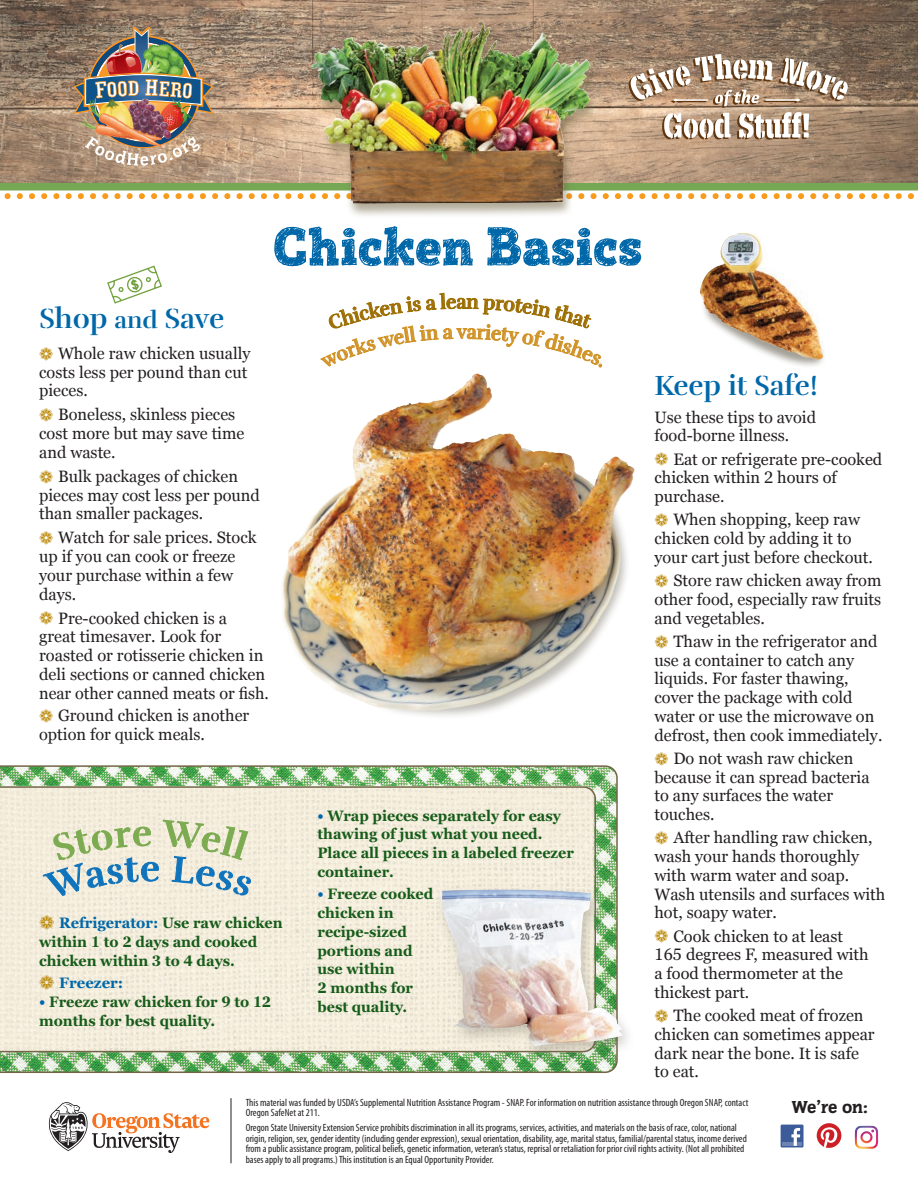
<style>
.page{position:relative;width:918px;height:1188px;background:#fff}
.page>*{position:absolute;margin:0;border:0;box-sizing:border-box;transform-origin:0 0}
.t1{font:52.5px "Posterizer KG Sketch";color:#0068a9}
.t2{font:28.5px "Rufina Stencil Bold";color:#0068a9}
.t3{font:20.1px "Rufina Stencil Bold";color:#9d6e02;scale:.96 1}
.t4{font:20.1px "Rufina Stencil Bold";color:#d19327;scale:.96 1}
.t5{font:900 18px "Congress LT Std";color:#231f20}
.t6{font:16.5px/18.8px "Georgia";color:#231f20}
.t7{font:16.5px/18.8px "Georgia Pro";color:#231f20}
.t8{font:700 15px/18.8px "Georgia Pro";color:#175c1a;scale:.96 1}
.t9{font:700 15px "Georgia Pro";color:#0068a9}
.t10{font:condensed 10.5px/10.5px "Myriad Pro";color:#231f20}
.s1{font-size:24px}
.s2{color:#0068a9}
</style>
<div class="page">
<div style="left:299px;top:454px;width:331px;height:266px;background:#6f6a5c;opacity:.45"></div>
<img style="left:477px;top:451px;width:138px;height:254px">
<img style="left:0;top:765px;width:618px;height:308px">
<svg style="left:0;top:786px;width:596px;height:266px;background:#f1ead9"></svg>
<div style="left:434px;top:885px;width:202px;height:178px;background:#6f6a5c;opacity:.33"></div>
<img style="left:442px;top:890px;width:181px;height:156px">
<svg style="left:107px;top:265px;width:55px;height:39px"></svg>
<img style="left:0;top:0;width:918px;height:183px">
<div style="left:0;top:183px;width:918px;height:7px;background:#76a755"></div>
<svg style="left:4px;top:193px;width:910px;height:6px"></svg>
<div style="left:306px;top:21px;width:294px;height:198px;background:#736646;opacity:.55"></div>
<img style="left:447px;top:22px;width:35px;height:33px">
<img style="left:73px;top:27px;width:141px;height:139px">
<svg style="left:629px;top:54px;width:219px;height:85px"></svg>
<svg style="left:48px;top:1102px;width:161px;height:51px"></svg>
<hr style="left:231px;top:1098px;width:1px;height:65px;background:#231f20">
<svg style="left:817px;top:1123px;width:24px;height:25px"></svg>
<img style="left:854px;top:1125px;width:25px;height:17px">
<img style="left:855px;top:1126px;width:23px;height:23px">
<div style="left:781px;top:1125px;width:23px;height:22px;background:#3b5b99"></div>
<hr style="left:782px;top:1143px;width:20px;height:3px;background:#6d84b3">
<svg style="left:791px;top:1128px;width:9px;height:18px"></svg>
<img style="left:282px;top:374px;width:195px;height:337px">
<div style="left:700px;top:274px;width:126px;height:95px;background:#6f6a5c;opacity:.64"></div>
<img style="left:700px;top:232px;width:124px;height:128px">
<svg style="left:43px;top:817px;width:208px;height:79px;background:#cad6c7"></svg>
<svg style="left:40px;top:915px;width:14px;height:14px"></svg>
<svg style="left:40px;top:975px;width:14px;height:14px"></svg>
<h2 class="t2" style="left:39px;top:306px;width:187px">Shop <span class="s1">and</span> Save</h2>
<h1 class="t1" style="left:273px;top:213px;width:371px">Chicken Basics</h1>
<p class="t3" style="left:456px;top:293px;width:12px">a</p>
<p class="t4" style="left:457px;top:323px;width:12px">v</p>
<p class="t6" style="left:39px;top:343px;width:213px;text-indent:19px">Whole raw chicken usually costs less per pound than cut pieces.</p>
<p class="t6" style="left:39px;top:405px;width:207px;text-indent:19px">Boneless, skinless pieces cost more but may save time and waste.</p>
<p class="t6" style="left:39px;top:466px;width:222px;text-indent:19px">Bulk packages of chicken pieces may cost less per pound than smaller packages.</p>
<p class="t6" style="left:39px;top:528px;width:219px;text-indent:19px">Watch for sale prices. Stock up if you can cook or freeze your purchase within a few days.</p>
<p class="t6" style="left:39px;top:608px;width:231px;text-indent:19px">Pre-cooked chicken is a<br>great timesaver. Look for roasted or rotisserie chicken in deli sections or canned chicken near other canned meats or fish.</p>
<p class="t6" style="left:39px;top:705px;width:212px;text-indent:19px">Ground chicken is another option for quick meals.</p>
<p class="t8" style="left:39px;top:914px;width:255px;text-indent:20px"><span class="s2">Refrigerator:</span> Use raw chicken within 1 to 2 days and cooked chicken within 3 to 4 days.</p>
<p class="t9" style="left:59px;top:974px;width:66px">Freezer:</p>
<p class="t8" style="left:39px;top:993px;width:243px"><span class="s2">•</span> Freeze raw chicken for 9 to 12 months for best quality.</p>
<p class="t8" style="left:318px;top:807px;width:269px"><span class="s2">•</span> Wrap pieces separately for easy thawing of just what you need.<br>Place all pieces in a labeled freezer container.</p>
<p class="t8" style="left:318px;top:885px;width:122px"><span class="s2">•</span> Freeze cooked chicken in recipe-sized portions and use within<br>2 months for best quality.</p>
<h2 class="t2" style="left:654px;top:373px;width:165px">Keep it Safe!</h2>
<p class="t6" style="left:654px;top:407px;width:163px">Use these tips to avoid food-borne illness.</p>
<p class="t7" style="left:654px;top:450px;width:229px;text-indent:19px">Eat or refrigerate pre-cooked chicken within 2 hours of purchase.</p>
<p class="t6" style="left:654px;top:510px;width:220px;text-indent:19px">When shopping, keep raw chicken cold by adding it to your cart just before checkout.</p>
<p class="t6" style="left:654px;top:570px;width:228px;text-align:justify;text-indent:19px">Store raw chicken away from other food, especially raw fruits and vegetables.</p>
<p class="t6" style="left:654px;top:631px;width:229px;text-indent:19px">Thaw in the refrigerator and use a container to catch any liquids. For faster thawing, cover the package with cold water or use the microwave on defrost, then cook immediately.</p>
<p class="t6" style="left:654px;top:748px;width:217px;text-indent:19px">Do not wash raw chicken because it can spread bacteria to any surfaces the water touches.</p>
<p class="t6" style="left:654px;top:828px;width:232px;text-indent:19px">After handling raw chicken, wash your hands thoroughly with warm water and soap.<br>Wash utensils and surfaces with hot, soapy water.</p>
<p class="t7" style="left:654px;top:927px;width:216px;text-indent:19px">Cook chicken to at least<br>165 degrees F, measured with a food thermometer at the thickest part.</p>
<p class="t6" style="left:654px;top:1005px;width:222px;text-indent:19px">The cooked meat of frozen chicken can sometimes appear dark near the bone. It is safe to eat.</p>
<p class="t10" style="left:246px;top:1097px;width:504px">This material was funded by USDA’s Supplemental Nutrition Assistance Program - SNAP. For information on nutrition assistance through Oregon SNAP, contact<br>Oregon SafeNet at 211.</p>
<p class="t10" style="left:246px;top:1123px;width:503px">Oregon State University Extension Service prohibits discrimination in all its programs, services, activities, and materials on the basis of race, color, national origin, religion, sex, gender identity (including gender expression), sexual orientation, disability, age, marital status, familial/parental status, income derived from a public assistance program, political beliefs, genetic information, veteran’s status, reprisal or retaliation for prior civil rights activity. (Not all prohibited bases apply to all programs.) This institution is an Equal Opportunity Provider.</p>
<p class="t5" style="left:792px;top:1096px;width:77px">We’re on:</p>
</div>
